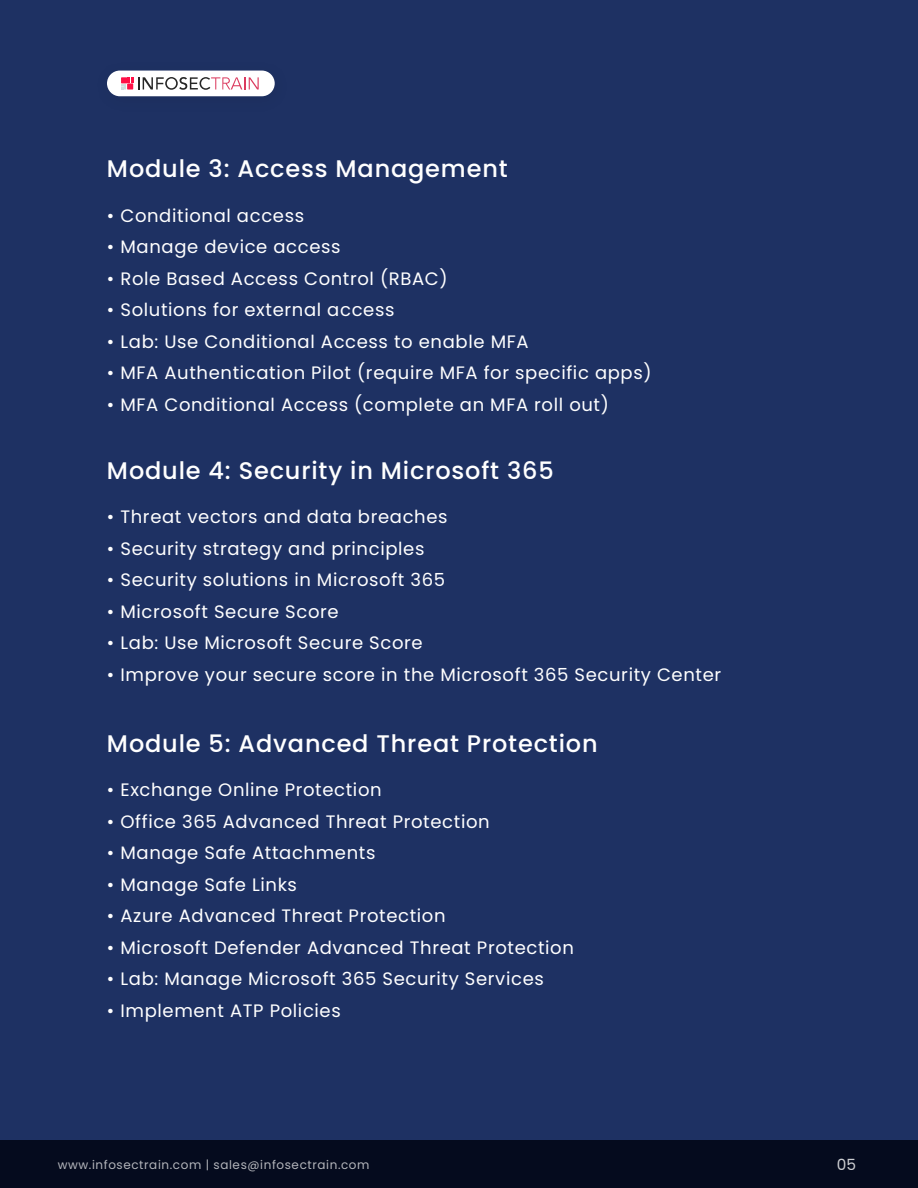
<style>
.page{position:relative;width:918px;height:1188px;background:#1e3163}
.page>*{position:absolute;margin:0;border:0;box-sizing:border-box;transform-origin:0 0}
.t1{font:500 24px "Poppins";letter-spacing:.035em;color:#fff}
.t2{font:18px "Poppins";letter-spacing:.035em;color:#fff}
.t3{font:15.45px "Poppins";color:#fff}
.t4{font:12px "Poppins";letter-spacing:.05em;color:#fff}
</style>
<div class="page">
<img style="left:107px;top:70px;width:168px;height:27px">
<div style="left:107px;top:71px;width:168px;height:25px;background:#fff;border-radius:13px"></div>
<svg style="left:121px;top:77px;width:138px;height:13px"></svg>
<div style="left:0;top:1140px;width:918px;height:48px;background:#050b1e"></div>
<h1 class="t1" style="left:107px;top:155px;width:402px">Module 3: Access Management</h1>
<p class="t2" style="left:107px;top:205px;width:199px">• Conditional access</p>
<p class="t2" style="left:107px;top:236px;width:235px">• Manage device access</p>
<p class="t2" style="left:107px;top:268px;width:342px">• Role Based Access Control (RBAC)</p>
<p class="t2" style="left:107px;top:299px;width:289px">• Solutions for external access</p>
<p class="t2" style="left:107px;top:331px;width:423px">• Lab: Use Conditional Access to enable MFA</p>
<p class="t2" style="left:107px;top:362px;width:546px">• MFA Authentication Pilot (require MFA for specific apps)</p>
<p class="t2" style="left:107px;top:394px;width:504px">• MFA Conditional Access (complete an MFA roll out)</p>
<h1 class="t1" style="left:107px;top:456px;width:448px">Module 4: Security in Microsoft 365</h1>
<p class="t2" style="left:107px;top:506px;width:342px">• Threat vectors and data breaches</p>
<p class="t2" style="left:107px;top:538px;width:319px">• Security strategy and principles</p>
<p class="t2" style="left:107px;top:569px;width:340px">• Security solutions in Microsoft 365</p>
<p class="t2" style="left:107px;top:601px;width:233px">• Microsoft Secure Score</p>
<p class="t2" style="left:107px;top:632px;width:317px">• Lab: Use Microsoft Secure Score</p>
<p class="t2" style="left:107px;top:664px;width:616px">• Improve your secure score in the Microsoft 365 Security Center</p>
<h1 class="t1" style="left:107px;top:729px;width:492px">Module 5: Advanced Threat Protection</h1>
<p class="t2" style="left:107px;top:779px;width:276px">• Exchange Online Protection</p>
<p class="t2" style="left:107px;top:811px;width:384px">• Office 365 Advanced Threat Protection</p>
<p class="t2" style="left:107px;top:842px;width:270px">• Manage Safe Attachments</p>
<p class="t2" style="left:107px;top:874px;width:192px">• Manage Safe Links</p>
<p class="t2" style="left:107px;top:905px;width:340px">• Azure Advanced Threat Protection</p>
<p class="t2" style="left:107px;top:937px;width:468px">• Microsoft Defender Advanced Threat Protection</p>
<p class="t2" style="left:107px;top:968px;width:438px">• Lab: Manage Microsoft 365 Security Services</p>
<p class="t2" style="left:107px;top:1000px;width:235px">• Implement ATP Policies</p>
<p class="t4" style="left:58px;top:1158px;width:313px">www.infosectrain.com | sales@infosectrain.com</p>
<p class="t3" style="left:836px;top:1156px;width:21px">05</p>
</div>
